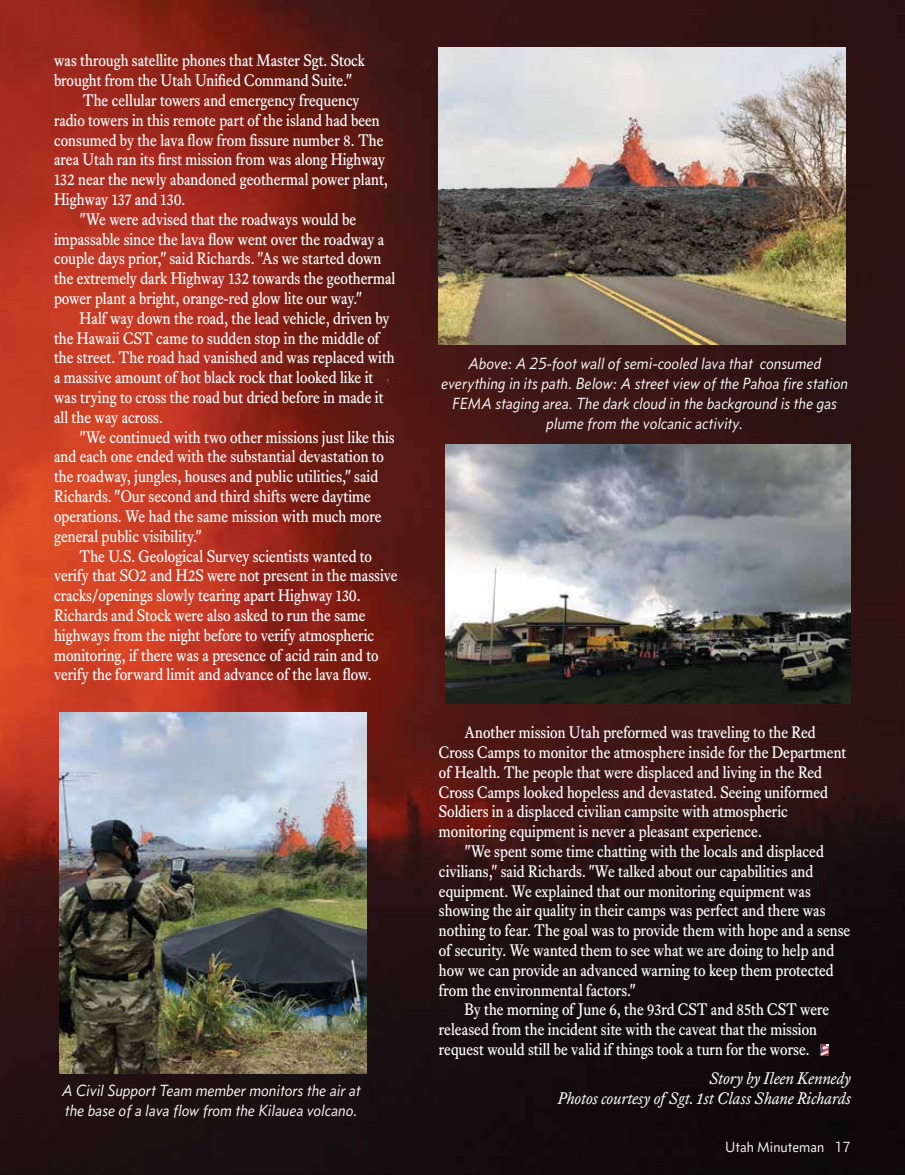
<style>
.page{position:relative;width:905px;height:1175px;background:#fff}
.page>*{position:absolute;margin:0;border:0;box-sizing:border-box;transform-origin:0 0}
.t1{font:16.5px/19.8px "Equity Text A";color:#fff;scale:.92 1}
.t2{font:italic 16.5px/19.8px "Concourse T3";color:#fff;scale:.95 1}
.t3{font:italic 16.5px/19.8px "Equity Text B";color:#fff;text-align:right}
.t4{font:15px "Concourse T3 Tab";color:#fffbfd}
</style>
<div class="page">
<img style="left:0;top:0;width:904px;height:1174px">
<img style="left:60px;top:713px;width:307px;height:361px">
<img style="left:439px;top:48px;width:406px;height:297px">
<img style="left:446px;top:444px;width:404px;height:259px">
<svg style="left:820px;top:1044px;width:8px;height:11px"></svg>
<p class="t1" style="left:54px;top:51px;width:339px">was through satellite phones that Master Sgt. Stock</p>
<p class="t1" style="left:54px;top:71px;width:325px">brought from the Utah Unified Command Suite."</p>
<p class="t1" style="left:83px;top:90px;width:302px">The cellular towers and emergency frequency</p>
<p class="t1" style="left:54px;top:110px;width:355px">radio towers in this remote part of the island had been</p>
<p class="t1" style="left:54px;top:130px;width:360px">consumed by the lava flow from fissure number 8. The</p>
<p class="t1" style="left:54px;top:150px;width:361px">area Utah ran its first mission from was along Highway</p>
<p class="t1" style="left:54px;top:170px;width:364px">132 near the newly abandoned geothermal power plant,</p>
<p class="t1" style="left:54px;top:189px;width:144px">Highway 137 and 130.</p>
<p class="t1" style="left:80px;top:209px;width:302px">"We were advised that the roadways would be</p>
<p class="t1" style="left:54px;top:229px;width:360px">impassable since the lava flow went over the roadway a</p>
<p class="t1" style="left:54px;top:249px;width:357px">couple days prior," said Richards. "As we started down</p>
<p class="t1" style="left:54px;top:269px;width:372px">the extremely dark Highway 132 towards the geothermal</p>
<p class="t1" style="left:54px;top:288px;width:337px">power plant a bright, orange-red glow lite our way."</p>
<p class="t1" style="left:80px;top:308px;width:338px">Half way down the road, the lead vehicle, driven by</p>
<p class="t1" style="left:54px;top:328px;width:355px">the Hawaii CST came to sudden stop in the middle of</p>
<p class="t1" style="left:54px;top:348px;width:372px">the street. The road had vanished and was replaced with</p>
<p class="t1" style="left:54px;top:368px;width:348px">a massive amount of hot black rock that looked like it</p>
<p class="t1" style="left:54px;top:387px;width:360px">was trying to cross the road but dried before in made it</p>
<p class="t1" style="left:54px;top:407px;width:120px">all the way across.</p>
<p class="t1" style="left:80px;top:427px;width:344px">"We continued with two other missions just like this</p>
<p class="t1" style="left:54px;top:447px;width:360px">and each one ended with the substantial devastation to</p>
<p class="t1" style="left:54px;top:467px;width:354px">the roadway, jungles, houses and public utilities," said</p>
<p class="t1" style="left:54px;top:486px;width:346px">Richards. "Our second and third shifts were daytime</p>
<p class="t1" style="left:54px;top:506px;width:357px">operations. We had the same mission with much more</p>
<p class="t1" style="left:54px;top:526px;width:162px">general public visibility."</p>
<p class="t1" style="left:80px;top:546px;width:319px">The U.S. Geological Survey scientists wanted to</p>
<p class="t1" style="left:54px;top:566px;width:375px">verify that SO2 and H2S were not present in the massive</p>
<p class="t1" style="left:54px;top:585px;width:335px">cracks/openings slowly tearing apart Highway 130.</p>
<p class="t1" style="left:54px;top:605px;width:340px">Richards and Stock were also asked to run the same</p>
<p class="t1" style="left:54px;top:625px;width:349px">highways from the night before to verify atmospheric</p>
<p class="t1" style="left:54px;top:645px;width:354px">monitoring, if there was a presence of acid rain and to</p>
<p class="t1" style="left:54px;top:665px;width:347px">verify the forward limit and advance of the lava flow.</p>
<p class="t2" style="left:62px;top:1080px;width:316px">A Civil Support Team member monitors the air at the base of a lava flow from the Kilauea volcano.</p>
<p class="t2" style="left:441px;top:353px;width:429px;text-align:center">Above: A 25-foot wall of semi-cooled lava that consumed everything in its path. Below: A street view of the Pahoa fire station FEMA staging area. The dark cloud in the background is the gas plume from the volcanic activity.</p>
<p class="t1" style="left:439px;top:722px;width:444px;text-indent:26px">Another mission Utah preformed was traveling to the Red Cross Camps to monitor the atmosphere inside for the Department of Health. The people that were displaced and living in the Red Cross Camps looked hopeless and devastated. Seeing uniformed Soldiers in a displaced civilian campsite with atmospheric monitoring equipment is never a pleasant experience.</p>
<p class="t1" style="left:439px;top:841px;width:448px;text-indent:26px">"We spent some time chatting with the locals and displaced civilians," said Richards. "We talked about our capabilities and equipment. We explained that our monitoring equipment was showing the air quality in their camps was perfect and there was nothing to fear. The goal was to provide them with hope and a sense of security. We wanted them to see what we are doing to help and how we can provide an advanced warning to keep them protected from the environmental factors."</p>
<p class="t1" style="left:439px;top:1000px;width:426px;text-indent:26px">By the morning of June 6, the 93rd CST and 85th CST were released from the incident site with the caveat that the mission request would still be valid if things took a turn for the worse.</p>
<p class="t3" style="left:558px;top:1068px;width:294px">Story by Ileen Kennedy<br>Photos courtesy of Sgt. 1st Class Shane Richards</p>
<p class="t4" style="left:725px;top:1137px;width:127px">Utah Minuteman 17</p>
</div>
